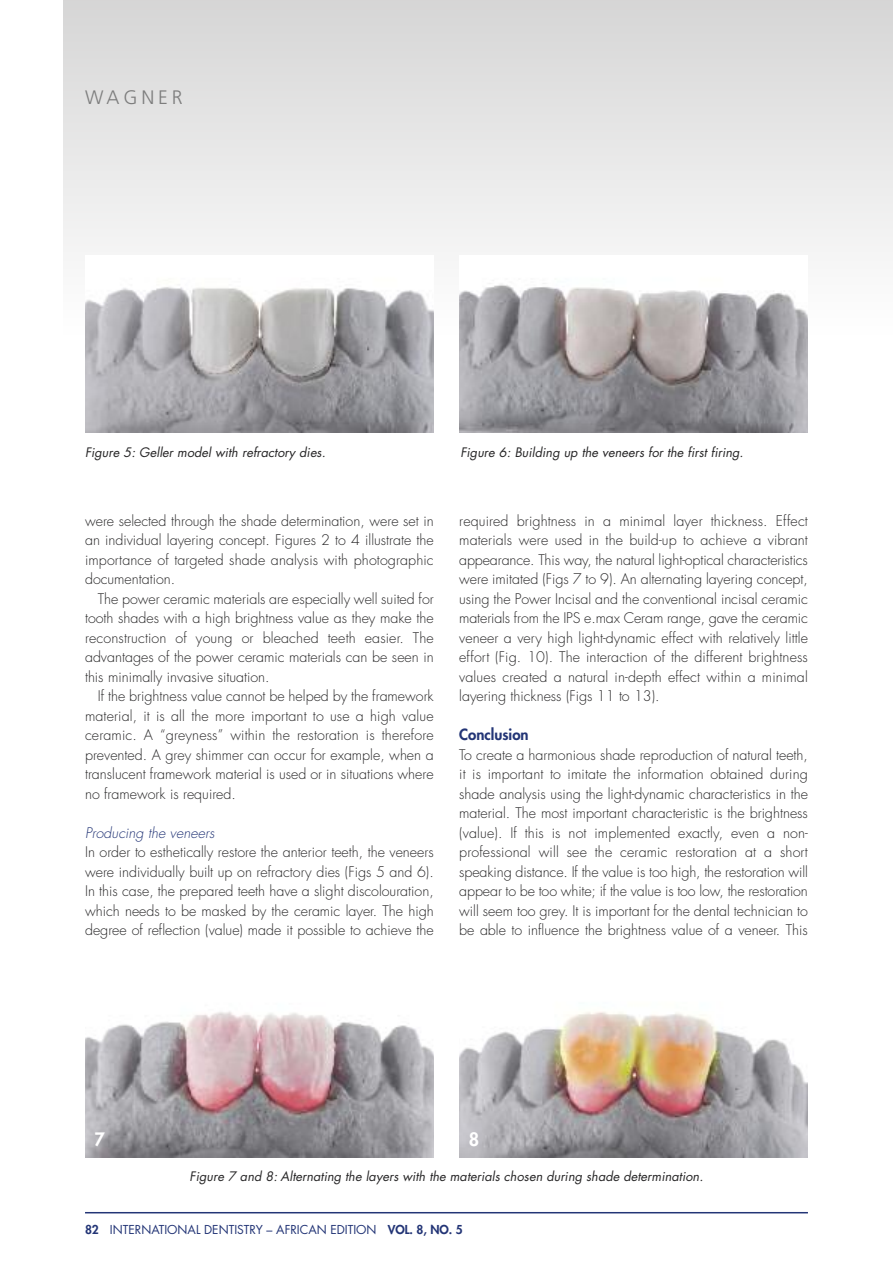
<style>
.page{position:relative;width:893px;height:1263px;background:#fff}
.page>*{position:absolute;margin:0;border:0;box-sizing:border-box;transform-origin:0 0}
.t1{font:300 19.5px "Frutiger";letter-spacing:.2em;color:#7d7d7d}
.t2{font:800 18px "Futura";color:#fff}
.t3{font:800 15px "Futura";color:#233576}
.t4{font:300 14.25px/19.5px "Futura";color:#272627;text-align:justify}
.t5{font:italic 300 14.25px "Futura";letter-spacing:.005em;color:#233576}
.t6{font:italic 12.75px "Futura";letter-spacing:.005em;color:#272627}
.t7{font:12px "Futura";color:#233576}
.s1{font-weight:800}
</style>
<div class="page">
<div style="left:64px;top:0;width:829px;height:334px;background:linear-gradient(to bottom,#d6d5d5,#fefefe)"></div>
<hr style="left:85px;top:1212px;width:723px;height:1px;background:#233576">
<img style="left:85px;top:255px;width:349px;height:177px">
<img style="left:459px;top:255px;width:349px;height:177px">
<img style="left:85px;top:1011px;width:349px;height:146px">
<img style="left:459px;top:1011px;width:349px;height:146px">
<h1 class="t1" style="left:85px;top:89px;width:99px">WAGNER</h1>
<p class="t6" style="left:85px;top:446px;width:242px">Figure 5: Geller model with refractory dies.</p>
<p class="t6" style="left:460px;top:446px;width:285px">Figure 6: Building up the veneers for the first firing.</p>
<p class="t4" style="left:85px;top:512px;width:350px">were selected through the shade determination, were set in an individual layering concept. Figures 2 to 4 illustrate the importance of targeted shade analysis with photographic documentation.</p>
<p class="t4" style="left:85px;top:590px;width:350px;text-indent:13px">The power ceramic materials are especially well suited for tooth shades with a high brightness value as they make the reconstruction of young or bleached teeth easier. The advantages of the power ceramic materials can be seen in this minimally invasive situation.</p>
<p class="t4" style="left:85px;top:687px;width:350px;text-indent:13px">If the brightness value cannot be helped by the framework material, it is all the more important to use a high value ceramic. A “greyness” within the restoration is therefore prevented. A grey shimmer can occur for example, when a translucent framework material is used or in situations where no framework is required.</p>
<p class="t5" style="left:85px;top:826px;width:131px">Producing the veneers</p>
<p class="t4" style="left:85px;top:843px;width:350px">In order to esthetically restore the anterior teeth, the veneers were individually built up on refractory dies (Figs 5 and 6).<br>In this case, the prepared teeth have a slight discolouration, which needs to be masked by the ceramic layer. The high degree of reflection (value) made it possible to achieve the</p>
<p class="t4" style="left:459px;top:512px;width:350px">required brightness in a minimal layer thickness. Effect materials were used in the build-up to achieve a vibrant appearance. This way, the natural light-optical characteristics were imitated (Figs 7 to 9). An alternating layering concept, using the Power Incisal and the conventional incisal ceramic materials from the IPS e.max Ceram range, gave the ceramic veneer a very high light-dynamic effect with relatively little effort (Fig. 10). The interaction of the different brightness values created a natural in-depth effect within a minimal layering thickness (Figs 11 to 13).</p>
<p class="t3" style="left:459px;top:727px;width:71px">Conclusion</p>
<p class="t4" style="left:459px;top:746px;width:350px">To create a harmonious shade reproduction of natural teeth, it is important to imitate the information obtained during shade analysis using the light-dynamic characteristics in the material. The most important characteristic is the brightness (value). If this is not implemented exactly, even a non&shy;professional will see the ceramic restoration at a short speaking distance. If the value is too high, the restoration will appear to be too white; if the value is too low, the restoration will seem too grey. It is important for the dental technician to be able to influence the brightness value of a veneer. This</p>
<p class="t2" style="left:95px;top:1130px;width:12px">7</p>
<p class="t2" style="left:469px;top:1130px;width:12px">8</p>
<p class="t6" style="left:190px;top:1170px;width:515px">Figure 7 and 8: Alternating the layers with the materials chosen during shade determination.</p>
<p class="t7" style="left:85px;top:1224px;width:379px"><span class="s1">82</span> INTERNATIONAL DENTISTRY – AFRICAN EDITION <span class="s1">VOL. 8, NO. 5</span></p>
</div>
